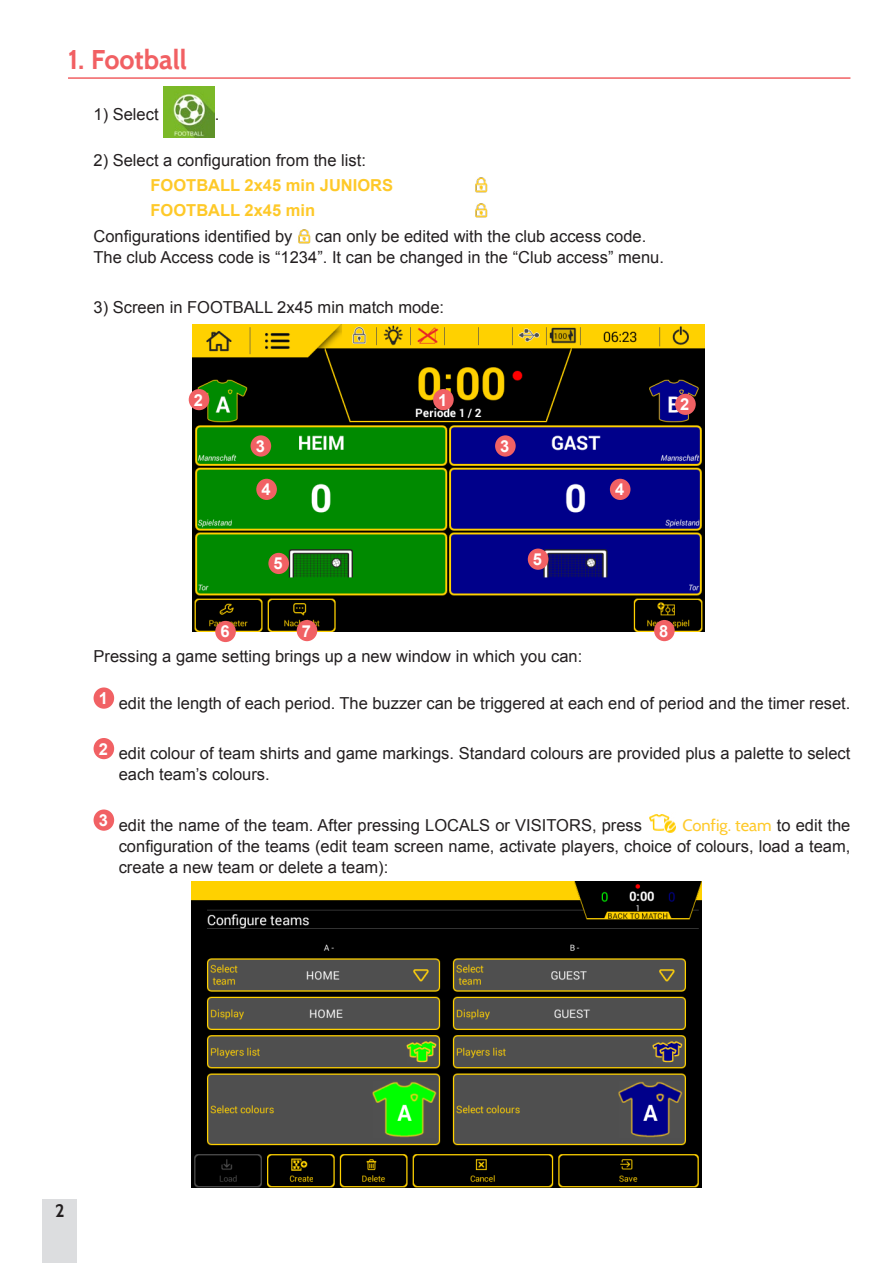
<style>
.page{position:relative;width:893px;height:1263px;background:#fff}
.page>*{position:absolute;margin:0;border:0;box-sizing:border-box;transform-origin:0 0}
.t1{font:700 27px "Cabin";color:#f16063}
.t2{font:700 18px "Cabin";color:#231f20}
.Texte_normal{font:16.5px/21px "Arial";color:#231f20}
.Texte_normal-2{font:700 16.5px "Arial";color:#fec929}
.t3{font:700 16.5px "Arial";color:#fff}
.s1{font-family:"Cabin";color:#fec929}
</style>
<div class="page">
<div style="left:43px;top:1199px;width:34px;height:64px;background:#dcdddf"></div>
<hr style="left:68px;top:77px;width:782px;height:2px;background:#f16063">
<img style="left:163px;top:87px;width:52px;height:51px">
<img style="left:475px;top:177px;width:13px;height:16px">
<img style="left:475px;top:203px;width:13px;height:15px">
<img style="left:298px;top:229px;width:13px;height:15px">
<div style="left:94px;top:687px;width:20px;height:22px;background:#f16164;border-radius:50%"></div>
<div style="left:94px;top:738px;width:20px;height:21px;background:#f16164;border-radius:50%"></div>
<div style="left:94px;top:809px;width:20px;height:22px;background:#f16164;border-radius:50%"></div>
<img style="left:649px;top:814px;width:27px;height:19px">
<img style="left:192px;top:881px;width:510px;height:306px">
<img style="left:193px;top:324px;width:511px;height:307px">
<div style="left:433px;top:389px;width:21px;height:21px;background:#f16164;border-radius:50%"></div>
<div style="left:675px;top:394px;width:21px;height:21px;background:#f16164;border-radius:50%"></div>
<div style="left:189px;top:389px;width:20px;height:21px;background:#f16164;border-radius:50%"></div>
<div style="left:251px;top:435px;width:20px;height:22px;background:#f16164;border-radius:50%"></div>
<div style="left:495px;top:435px;width:21px;height:22px;background:#f16164;border-radius:50%"></div>
<div style="left:610px;top:479px;width:20px;height:21px;background:#f16164;border-radius:50%"></div>
<div style="left:256px;top:479px;width:21px;height:21px;background:#f16164;border-radius:50%"></div>
<div style="left:528px;top:549px;width:20px;height:21px;background:#f16164;border-radius:50%"></div>
<div style="left:268px;top:553px;width:21px;height:21px;background:#f16164;border-radius:50%"></div>
<div style="left:215px;top:621px;width:21px;height:21px;background:#f16164;border-radius:50%"></div>
<div style="left:297px;top:620px;width:20px;height:21px;background:#f16164;border-radius:50%"></div>
<div style="left:654px;top:620px;width:21px;height:21px;background:#f16164;border-radius:50%"></div>
<p class="t1" style="left:68px;top:43px;width:120px">1. Football</p>
<p class="Texte_normal" style="left:94px;top:103px;width:67px">1) Select</p>
<p class="Texte_normal" style="left:215px;top:103px;width:6px">.</p>
<p class="Texte_normal" style="left:94px;top:150px;width:274px">2) Select a configuration from the list:</p>
<p class="Texte_normal-2" style="left:151px;top:174px;width:244px">FOOTBALL 2x45 min JUNIORS</p>
<p class="Texte_normal-2" style="left:151px;top:200px;width:166px">FOOTBALL 2x45 min</p>
<p class="Texte_normal" style="left:94px;top:225px;width:201px">Configurations identified by</p>
<p class="Texte_normal" style="left:315px;top:225px;width:333px">can only be edited with the club access code.</p>
<p class="Texte_normal" style="left:94px;top:246px;width:572px">The club Access code is “1234”. It can be changed in the “Club access” menu.</p>
<p class="Texte_normal" style="left:94px;top:297px;width:352px">3) Screen in FOOTBALL 2x45 min match mode:</p>
<p class="t3" style="left:194px;top:389px;width:11px">2</p>
<p class="t3" style="left:438px;top:389px;width:11px">1</p>
<p class="t3" style="left:680px;top:393px;width:11px">2</p>
<p class="t3" style="left:256px;top:435px;width:11px">3</p>
<p class="t3" style="left:500px;top:435px;width:11px">3</p>
<p class="t3" style="left:261px;top:479px;width:11px">4</p>
<p class="t3" style="left:615px;top:479px;width:11px">4</p>
<p class="t3" style="left:274px;top:553px;width:11px">5</p>
<p class="t3" style="left:533px;top:548px;width:11px">5</p>
<p class="t3" style="left:220px;top:621px;width:11px">6</p>
<p class="t3" style="left:302px;top:620px;width:11px">7</p>
<p class="t3" style="left:659px;top:620px;width:11px">8</p>
<p class="Texte_normal" style="left:94px;top:646px;width:490px">Pressing a game setting brings up a new window in which you can:</p>
<p class="t3" style="left:99px;top:687px;width:11px">1</p>
<p class="Texte_normal" style="left:119px;top:692px;width:733px">edit the length of each period. The buzzer can be triggered at each end of period and the timer reset.</p>
<p class="t3" style="left:99px;top:738px;width:11px">2</p>
<p class="Texte_normal" style="left:119px;top:743px;width:733px">edit colour of team shirts and game markings. Standard colours are provided plus a palette to select each team’s colours.</p>
<p class="t3" style="left:99px;top:809px;width:11px">3</p>
<p class="Texte_normal" style="left:119px;top:815px;width:525px">edit the name of the team. After pressing LOCALS or VISITORS, press</p>
<p class="Texte_normal" style="left:119px;top:815px;width:733px;text-align:justify;text-indent:564px"><span class="s1">Config. team</span> to edit the configuration of the teams (edit team screen name, activate players, choice of colours, load a team, create a new team or delete a team):</p>
<p class="t2" style="left:55px;top:1199px;width:11px">2</p>
</div>
